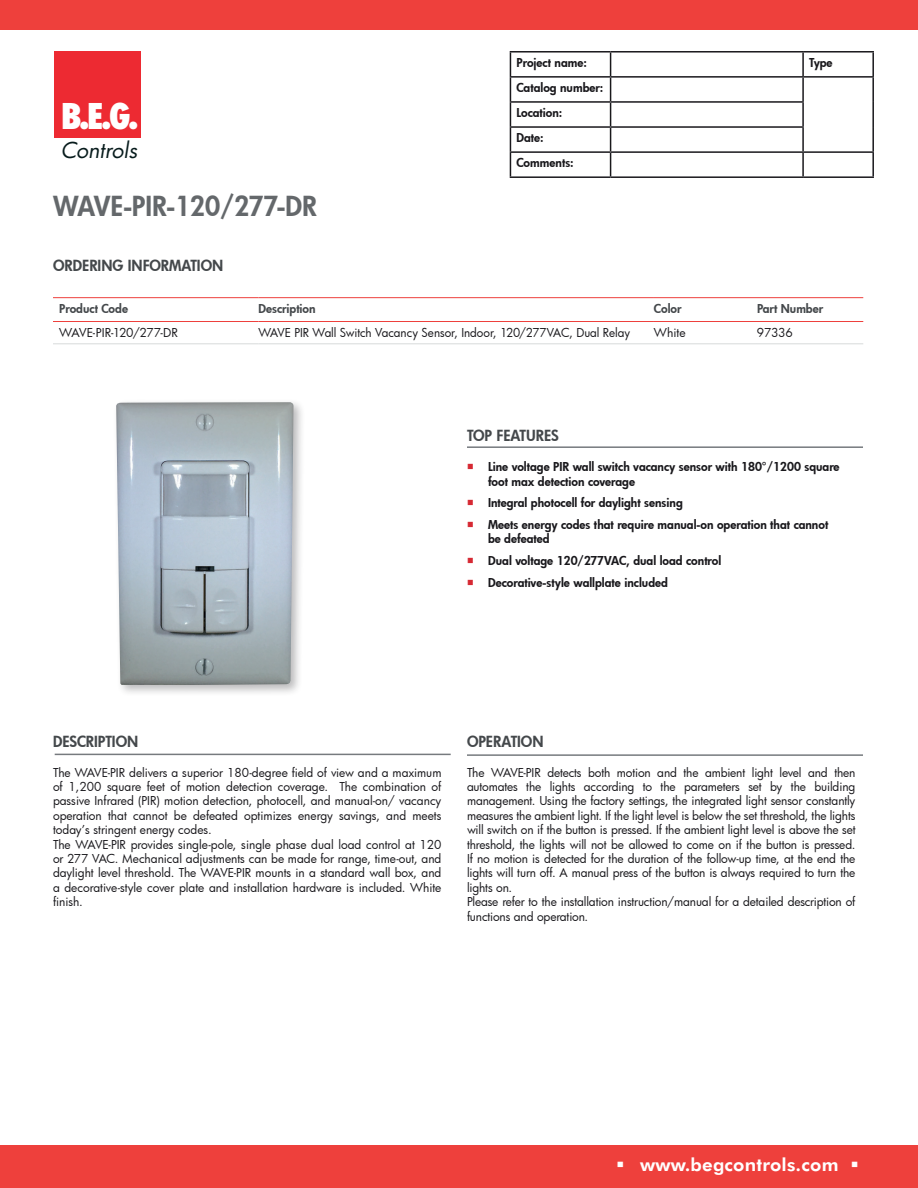
<style>
.page{position:relative;width:918px;height:1188px;background:#fff}
.page>*{position:absolute;margin:0;border:0;box-sizing:border-box;transform-origin:0 0}
.t1{font:800 condensed 34.5px "Futura";color:#fff}
.t2{font:800 27px "Futura";letter-spacing:-.01em;color:#64686b}
.t3{font:italic 21.3px "Futura";color:#081c1d}
.t4{font:800 18px "Futura BT";letter-spacing:.01em;color:#fff}
.t5{font:800 15px "Futura";color:#44484b}
.t6{font:12px/14.4px "Futura";letter-spacing:-.01em;color:#19181c}
.t7{font:800 12px/25px "Futura";color:#19181c}
.t8{font:800 12px "Futura";color:#44484b}
.s1{font-family:"Minion Pro";font-weight:400;font-size:18px;color:#d62933}
</style>
<div class="page">
<div style="left:0;top:1145px;width:918px;height:43px;background:#ee403c"></div>
<div style="left:0;top:0;width:918px;height:30px;background:#ee403c"></div>
<div style="left:54px;top:51px;width:87px;height:86px;background:#ed2a32"></div>
<hr style="left:510px;top:51px;width:101px;height:2px;background:#19181c">
<hr style="left:611px;top:51px;width:192px;height:2px;background:#19181c">
<hr style="left:803px;top:51px;width:71px;height:2px;background:#19181c">
<hr style="left:802px;top:53px;width:2px;height:23px;background:#19181c">
<hr style="left:872px;top:53px;width:2px;height:23px;background:#19181c">
<hr style="left:510px;top:76px;width:101px;height:2px;background:#19181c">
<hr style="left:611px;top:76px;width:192px;height:2px;background:#19181c">
<hr style="left:803px;top:76px;width:71px;height:2px;background:#19181c">
<hr style="left:802px;top:78px;width:2px;height:23px;background:#19181c">
<hr style="left:872px;top:78px;width:2px;height:24px;background:#19181c">
<hr style="left:510px;top:101px;width:101px;height:2px;background:#19181c">
<hr style="left:611px;top:101px;width:193px;height:2px;background:#19181c">
<hr style="left:802px;top:103px;width:2px;height:23px;background:#19181c">
<hr style="left:872px;top:102px;width:2px;height:25px;background:#19181c">
<hr style="left:510px;top:126px;width:101px;height:2px;background:#19181c">
<hr style="left:611px;top:126px;width:193px;height:2px;background:#19181c">
<hr style="left:802px;top:128px;width:2px;height:23px;background:#19181c">
<hr style="left:872px;top:127px;width:2px;height:24px;background:#19181c">
<hr style="left:510px;top:151px;width:101px;height:2px;background:#19181c">
<svg style="left:510px;top:53px;width:1px;height:123px"></svg>
<hr style="left:611px;top:151px;width:192px;height:2px;background:#19181c">
<svg style="left:610px;top:53px;width:1px;height:123px"></svg>
<hr style="left:803px;top:151px;width:71px;height:2px;background:#19181c">
<hr style="left:802px;top:153px;width:2px;height:23px;background:#19181c">
<hr style="left:872px;top:153px;width:2px;height:23px;background:#19181c">
<hr style="left:510px;top:176px;width:101px;height:2px;background:#19181c">
<hr style="left:611px;top:176px;width:192px;height:2px;background:#19181c">
<hr style="left:803px;top:176px;width:71px;height:2px;background:#19181c">
<hr style="left:53px;top:297px;width:205px;height:1px;background:#ee403c">
<hr style="left:258px;top:297px;width:396px;height:1px;background:#ee403c">
<hr style="left:654px;top:297px;width:103px;height:1px;background:#ee403c">
<hr style="left:757px;top:297px;width:106px;height:1px;background:#ee403c">
<hr style="left:53px;top:321px;width:205px;height:1px;background:#ee403c">
<hr style="left:258px;top:321px;width:396px;height:1px;background:#ee403c">
<hr style="left:654px;top:321px;width:103px;height:1px;background:#ee403c">
<hr style="left:757px;top:321px;width:106px;height:1px;background:#ee403c">
<hr style="left:53px;top:343px;width:205px;height:1px;background:#d7dadb">
<hr style="left:258px;top:343px;width:396px;height:1px;background:#d7dadb">
<hr style="left:654px;top:343px;width:103px;height:1px;background:#d7dadb">
<hr style="left:757px;top:343px;width:106px;height:1px;background:#d7dadb">
<div style="left:112px;top:398px;width:194px;height:299px;background:#19181c;opacity:.3"></div>
<img style="left:115px;top:402px;width:179px;height:284px">
<hr style="left:467px;top:446px;width:396px;height:2px;background:#767a7e">
<hr style="left:55px;top:754px;width:396px;height:1px;background:#767a7e">
<hr style="left:467px;top:754px;width:396px;height:2px;background:#767a7e">
<h1 class="t1" style="left:61px;top:94px;width:79px">B.E.G.</h1>
<h3 class="t3" style="left:61px;top:136px;width:78px">Controls</h3>
<p class="t2" style="left:53px;top:188px;width:265px">WAVE-PIR-120/277-DR</p>
<p class="t5" style="left:53px;top:256px;width:172px">ORDERING INFORMATION</p>
<p class="t7" style="left:516px;top:50px;width:72px">Project name:</p>
<p class="t7" style="left:809px;top:50px;width:25px">Type</p>
<p class="t7" style="left:516px;top:75px;width:88px">Catalog number:<br>Location:<br>Date:<br>Comments:</p>
<p class="t8" style="left:59px;top:300px;width:70px">Product Code</p>
<p class="t8" style="left:258px;top:300px;width:59px">Description</p>
<p class="t8" style="left:654px;top:300px;width:29px">Color</p>
<p class="t8" style="left:757px;top:300px;width:68px">Part Number</p>
<p class="t6" style="left:59px;top:325px;width:121px">WAVE-PIR-120/277-DR</p>
<p class="t6" style="left:258px;top:325px;width:373px">WAVE PIR Wall Switch Vacancy Sensor, Indoor, 120/277VAC, Dual Relay</p>
<p class="t6" style="left:654px;top:325px;width:33px">White</p>
<p class="t6" style="left:757px;top:325px;width:37px">97336</p>
<p class="t5" style="left:467px;top:426px;width:93px">TOP FEATURES</p>
<p class="t7" style="left:488px;top:460px;width:353px;line-height:14.4px;text-indent:-21px"><span class="s1">■</span> Line voltage PIR wall switch vacancy sensor with 180°/1200 square foot max detection coverage</p>
<p class="t7" style="left:467px;top:490px;width:217px"><span class="s1">■</span> Integral photocell for daylight sensing</p>
<p class="t7" style="left:488px;top:517px;width:342px;line-height:14.4px;text-indent:-21px"><span class="s1">■</span> Meets energy codes that require manual-on operation that cannot be defeated</p>
<p class="t7" style="left:467px;top:548px;width:256px"><span class="s1">■</span> Dual voltage 120/277VAC, dual load control</p>
<p class="t7" style="left:467px;top:569px;width:203px"><span class="s1">■</span> Decorative-style wallplate included</p>
<p class="t5" style="left:53px;top:731px;width:87px">DESCRIPTION</p>
<p class="t6" style="left:53px;top:765px;width:390px">The WAVE-PIR delivers a superior 180-degree field of view and a maximum of 1,200 square feet of motion detection coverage. The combination of passive Infrared (PIR) motion detection, photocell, and manual-on/ vacancy operation that cannot be defeated optimizes energy savings, and meets today’s stringent energy codes.<br>The WAVE-PIR provides single-pole, single phase dual load control at 120 or 277 VAC. Mechanical adjustments can be made for range, time-out, and daylight level threshold. The WAVE-PIR mounts in a standard wall box, and a decorative-style cover plate and installation hardware is included. White finish.</p>
<p class="t5" style="left:467px;top:731px;width:78px">OPERATION</p>
<p class="t6" style="left:467px;top:765px;width:390px">The WAVE-PIR detects both motion and the ambient light level and then automates the lights according to the parameters set by the building management. Using the factory settings, the integrated light sensor constantly measures the ambient light. If the light level is below the set threshold, the lights will switch on if the button is pressed. If the ambient light level is above the set threshold, the lights will not be allowed to come on if the button is pressed.<br>If no motion is detected for the duration of the follow-up time, at the end the lights will turn off. A manual press of the button is always required to turn the lights on.<br>Please refer to the installation instruction/manual for a detailed description of functions and operation.</p>
<h3 class="t4" style="left:616px;top:1153px;width:244px">▪ www.begcontrols.com ▪</h3>
</div>
